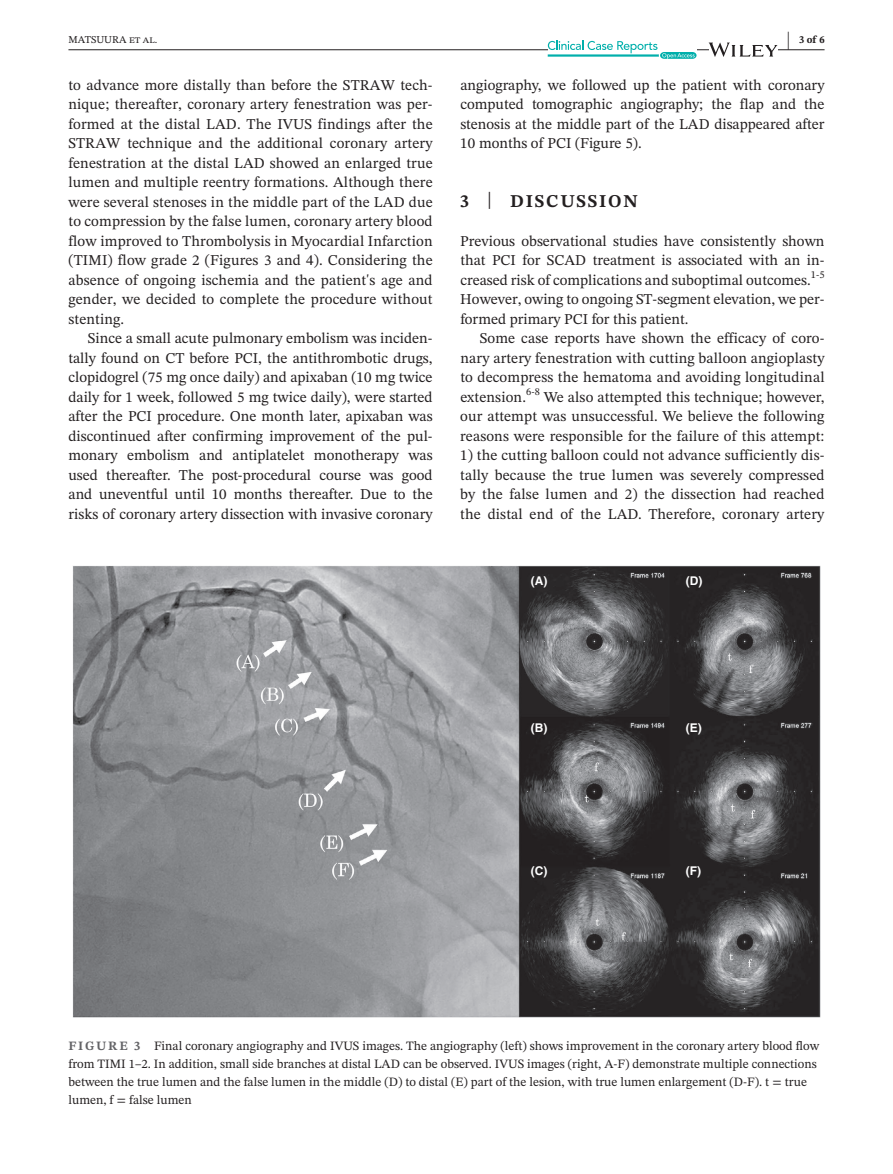
<style>
.page{position:relative;width:893px;height:1174px;background:#fff}
.page>*{position:absolute;margin:0;border:0;box-sizing:border-box;transform-origin:0 0}
.t1{font:700 21px "STIX Two Text";color:#231f20;scale:.42 1}
.t2{font:700 18px "STIX Two Text";letter-spacing:.1em;color:#231f20}
.t3{font:15px/19.5px "STIX Two Text";color:#231f20;text-align:justify}
.t4{font:12.75px/18px "STIX Two Text";color:#231f20}
.t5{font:700 12px "Helvetica";color:#fff}
.t6{font:10.5px "STIX Two Text";color:#231f20}
.t7{font:700 10.5px "STIX Two Text";color:#231f20}
.s1{font-weight:400;font-size:23.7px}
.s2{font-weight:700;color:#636366}
</style>
<div class="page">
<hr style="left:68px;top:49px;width:756px;height:1px;background:#231f20">
<svg style="left:548px;top:41px;width:148px;height:18px"></svg>
<svg style="left:709px;top:43px;width:68px;height:14px"></svg>
<img style="left:72px;top:565px;width:749px;height:452px">
<h1 class="t1" style="left:787px;top:24px;width:8px">|</h1>
<p class="t6" style="left:68px;top:32px;width:90px">MATSUURA et al.</p>
<p class="t7" style="left:799px;top:32px;width:27px">3 of 6</p>
<p class="t3" style="left:68px;top:75px;width:366px">to advance more distally than before the STRAW tech&shy;nique; thereafter, coronary artery fenestration was per&shy;formed at the distal LAD. The IVUS findings after the STRAW technique and the additional coronary artery fenestration at the distal LAD showed an enlarged true lumen and multiple reentry formations. Although there were several stenoses in the middle part of the LAD due to compression by the false lumen, coronary artery blood flow improved to Thrombolysis in Myocardial Infarction (TIMI) flow grade 2 (Figures 3 and 4). Considering the absence of ongoing ischemia and the patient's age and gender, we decided to complete the procedure without stenting.</p>
<p class="t3" style="left:68px;top:328px;width:366px;text-indent:20px">Since a small acute pulmonary embolism was inciden&shy;tally found on CT before PCI, the antithrombotic drugs, clopidogrel (75 mg once daily) and apixaban (10 mg twice daily for 1 week, followed 5 mg twice daily), were started after the PCI procedure. One month later, apixaban was discontinued after confirming improvement of the pul&shy;monary embolism and antiplatelet monotherapy was used thereafter. The post-procedural course was good and uneventful until 10 months thereafter. Due to the risks of coronary artery dissection with invasive coronary</p>
<p class="t3" style="left:460px;top:75px;width:366px">angiography, we followed up the patient with coronary computed tomographic angiography; the flap and the stenosis at the middle part of the LAD disappeared after 10 months of PCI (Figure 5).</p>
<p class="t2" style="left:460px;top:188px;width:179px">3 <span class="s1">|</span> DISCUSSION</p>
<p class="t3" style="left:460px;top:231px;width:366px">Previous observational studies have consistently shown that PCI for SCAD treatment is associated with an in&shy;creased risk of complications and suboptimal outcomes.</p>
<p class="t6" style="left:811px;top:267px;width:15px">1-5</p>
<p class="t3" style="left:460px;top:289px;width:366px">However, owing to ongoing ST-segment elevation, we per&shy;formed primary PCI for this patient.</p>
<p class="t3" style="left:460px;top:328px;width:366px;text-indent:19px">Some case reports have shown the efficacy of coro&shy;nary artery fenestration with cutting balloon angioplasty to decompress the hematoma and avoiding longitudinal extension.</p>
<p class="t6" style="left:526px;top:384px;width:15px">6-8</p>
<p class="t3" style="left:460px;top:387px;width:366px;text-indent:83px">We also attempted this technique; however, our attempt was unsuccessful. We believe the following reasons were responsible for the failure of this attempt:</p>
<p class="t3" style="left:460px;top:445px;width:366px">1) the cutting balloon could not advance sufficiently dis&shy;tally because the true lumen was severely compressed by the false lumen and 2) the dissection had reached the distal end of the LAD. Therefore, coronary artery</p>
<p class="t5" style="left:531px;top:573px;width:18px">(A)</p>
<p class="t5" style="left:686px;top:573px;width:18px">(D)</p>
<p class="t5" style="left:531px;top:720px;width:18px">(B)</p>
<p class="t5" style="left:686px;top:720px;width:17px">(E)</p>
<p class="t5" style="left:531px;top:863px;width:18px">(C)</p>
<p class="t5" style="left:686px;top:863px;width:17px">(F)</p>
<p class="t4" style="left:68px;top:1036px;width:752px"><span class="s2">FIGURE 3</span> Final coronary angiography and IVUS images. The angiography (left) shows improvement in the coronary artery blood flow from TIMI 1–2. In addition, small side branches at distal LAD can be observed. IVUS images (right, A-F) demonstrate multiple connections between the true lumen and the false lumen in the middle (D) to distal (E) part of the lesion, with true lumen enlargement (D-F). t = true lumen, f = false lumen</p>
</div>
